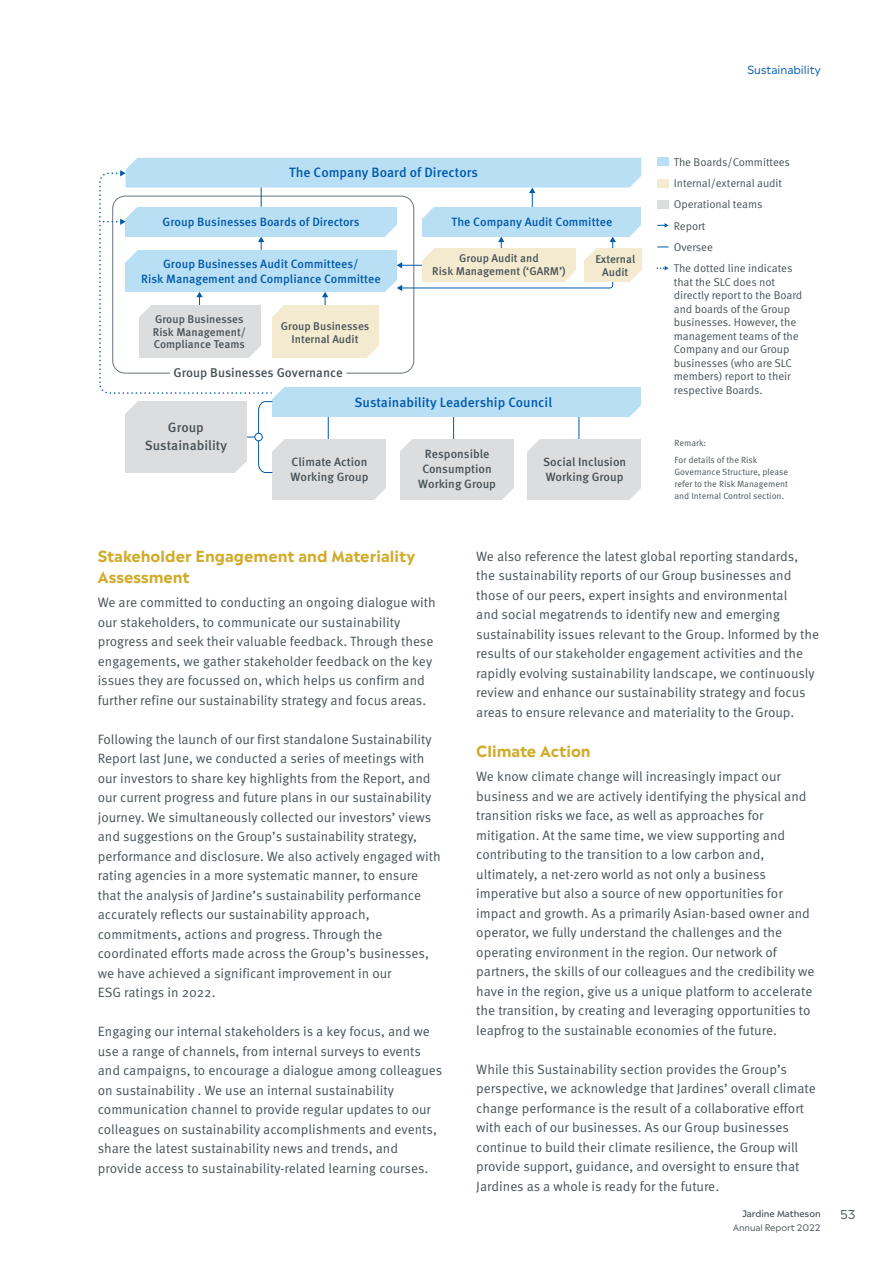
<style>
.page{position:relative;width:893px;height:1263px;background:#fff}
.page>*{position:absolute;margin:0;border:0;box-sizing:border-box;transform-origin:0 0}
.t1{font:700 15.3px/21px "Madera";color:#d1ab2a}
.t2{font:13.5px/19.5px "Meta OT Norm";color:#475359}
.t3{font:500 13.5px "Meta OT";color:#015aaa}
.t4{font:500 13.5px/18px "Meta OT";color:#475359;text-align:center}
.t5{font:500 12.75px "Meta OT";color:#475359}
.t6{font:500 12px/15px "Meta OT";color:#015aaa;text-align:center}
.t7{font:500 12px/15px "Meta OT";color:#475359}
.t8{font:12px "Madera";color:#475359}
.t9{font:11.25px/13.5px "Meta OT Norm";letter-spacing:-.005em;color:#475359}
.t10{font:500 11.25px/12.8px "Meta OT";color:#475359;text-align:center}
.t11{font:11.25px "Madera";color:#015aaa}
.t12{font:9px/12px "Meta OT Norm";color:#475359}
.t13{font:9px "Madera";color:#475359}
.t14{font:500 9px "Madera";color:#475359}
</style>
<div class="page">
<div style="left:657px;top:158px;width:11px;height:8px;background:#b9dff5"></div>
<div style="left:657px;top:179px;width:11px;height:8px;background:#f4eacf"></div>
<div style="left:657px;top:200px;width:11px;height:8px;background:#dcdddf"></div>
<svg style="left:657px;top:223px;width:11px;height:5px"></svg>
<svg style="left:657px;top:266px;width:11px;height:4px"></svg>
<div style="left:272px;top:440px;width:114px;height:60px;background:#dcdddf"></div>
<div style="left:400px;top:440px;width:114px;height:60px;background:#dcdddf"></div>
<div style="left:528px;top:440px;width:113px;height:60px;background:#dcdddf"></div>
<svg style="left:374px;top:488px;width:12px;height:12px"></svg>
<svg style="left:502px;top:488px;width:12px;height:12px"></svg>
<svg style="left:630px;top:489px;width:11px;height:11px"></svg>
<svg style="left:99px;top:157px;width:543px;height:317px"></svg>
<p class="t3" style="left:289px;top:164px;width:190px">The Company Board of Directors</p>
<p class="t6" style="left:163px;top:214px;width:198px">Group Businesses Boards of Directors</p>
<p class="t6" style="left:452px;top:214px;width:162px">The Company Audit Committee</p>
<p class="t6" style="left:141px;top:256px;width:241px">Group Businesses Audit Committees/<br>Risk Management and Compliance Committee</p>
<p class="t10" style="left:153px;top:313px;width:95px;text-align:left">Group Businesses<br>Risk Management/<br>Compliance Teams</p>
<p class="t10" style="left:281px;top:320px;width:90px">Group Businesses<br>Internal Audit</p>
<p class="t5" style="left:173px;top:364px;width:171px">Group Businesses Governance</p>
<p class="t10" style="left:432px;top:252px;width:135px">Group Audit and<br>Risk Management (‘GARM’)</p>
<p class="t10" style="left:595px;top:253px;width:41px">External<br>Audit</p>
<p class="t4" style="left:145px;top:419px;width:84px">Group<br>Sustainability</p>
<p class="t3" style="left:355px;top:394px;width:199px">Sustainability Leadership Council</p>
<p class="t7" style="left:291px;top:454px;width:79px">Climate Action<br>Working Group</p>
<p class="t7" style="left:418px;top:446px;width:79px;text-align:center">Responsible<br>Consumption<br>Working Group</p>
<p class="t7" style="left:543px;top:454px;width:85px">Social Inclusion<br>Working Group</p>
<p class="t11" style="left:747px;top:61px;width:75px">Sustainability</p>
<p class="t9" style="left:674px;top:152px;width:120px;line-height:21.3px">The Boards/Committees<br>Internal/external audit<br>Operational teams<br>Report<br>Oversee<br>The dotted line indicates</p>
<p class="t9" style="left:674px;top:275px;width:130px">that the SLC does not directly report to the Board and boards of the Group businesses. However, the management teams of the<br>Company and our Group businesses (who are SLC members) report to their respective Boards.</p>
<p class="t12" style="left:674px;top:435px;width:84px;line-height:16.2px">Remark:<br>For details of the Risk</p>
<p class="t12" style="left:674px;top:466px;width:115px;text-align:justify">Governance Structure, please refer to the Risk Management and Internal Control section.</p>
<p class="t1" style="left:98px;top:545px;width:319px">Stakeholder Engagement and Materiality<br>Assessment</p>
<p class="t2" style="left:98px;top:593px;width:339px">We are committed to conducting an ongoing dialogue with our stakeholders, to communicate our sustainability progress and seek their valuable feedback. Through these engagements, we gather stakeholder feedback on the key issues they are focussed on, which helps us confirm and further refine our sustainability strategy and focus areas.</p>
<p class="t2" style="left:98px;top:729px;width:344px">Following the launch of our first standalone Sustainability Report last June, we conducted a series of meetings with our investors to share key highlights from the Report, and our current progress and future plans in our sustainability journey. We simultaneously collected our investors’ views and suggestions on the Group’s sustainability strategy, performance and disclosure. We also actively engaged with rating agencies in a more systematic manner, to ensure that the analysis of Jardine’s sustainability performance accurately reflects our sustainability approach, commitments, actions and progress. Through the coordinated efforts made across the Group’s businesses, we have achieved a significant improvement in our<br>ESG ratings in 2022.</p>
<p class="t2" style="left:98px;top:1022px;width:346px">Engaging our internal stakeholders is a key focus, and we use a range of channels, from internal surveys to events and campaigns, to encourage a dialogue among colleagues on sustainability . We use an internal sustainability communication channel to provide regular updates to our colleagues on sustainability accomplishments and events, share the latest sustainability news and trends, and provide access to sustainability-related learning courses.</p>
<p class="t2" style="left:476px;top:546px;width:344px">We also reference the latest global reporting standards, the sustainability reports of our Group businesses and those of our peers, expert insights and environmental<br>and social megatrends to identify new and emerging sustainability issues relevant to the Group. Informed by the results of our stakeholder engagement activities and the rapidly evolving sustainability landscape, we continuously review and enhance our sustainability strategy and focus areas to ensure relevance and materiality to the Group.</p>
<p class="t1" style="left:476px;top:740px;width:116px">Climate Action</p>
<p class="t2" style="left:476px;top:767px;width:340px">We know climate change will increasingly impact our business and we are actively identifying the physical and transition risks we face, as well as approaches for mitigation. At the same time, we view supporting and contributing to the transition to a low carbon and, ultimately, a net-zero world as not only a business imperative but also a source of new opportunities for impact and growth. As a primarily Asian-based owner and operator, we fully understand the challenges and the operating environment in the region. Our network of partners, the skills of our colleagues and the credibility we have in the region, give us a unique platform to accelerate the transition, by creating and leveraging opportunities to leapfrog to the sustainable economies of the future.</p>
<p class="t2" style="left:476px;top:1059px;width:341px">While this Sustainability section provides the Group’s perspective, we acknowledge that Jardines’ overall climate change performance is the result of a collaborative effort with each of our businesses. As our Group businesses continue to build their climate resilience, the Group will provide support, guidance, and oversight to ensure that Jardines as a whole is ready for the future.</p>
<p class="t14" style="left:742px;top:1207px;width:80px">Jardine Matheson</p>
<p class="t8" style="left:840px;top:1206px;width:17px">53</p>
<p class="t13" style="left:733px;top:1220px;width:89px">Annual Report 2022</p>
</div>
